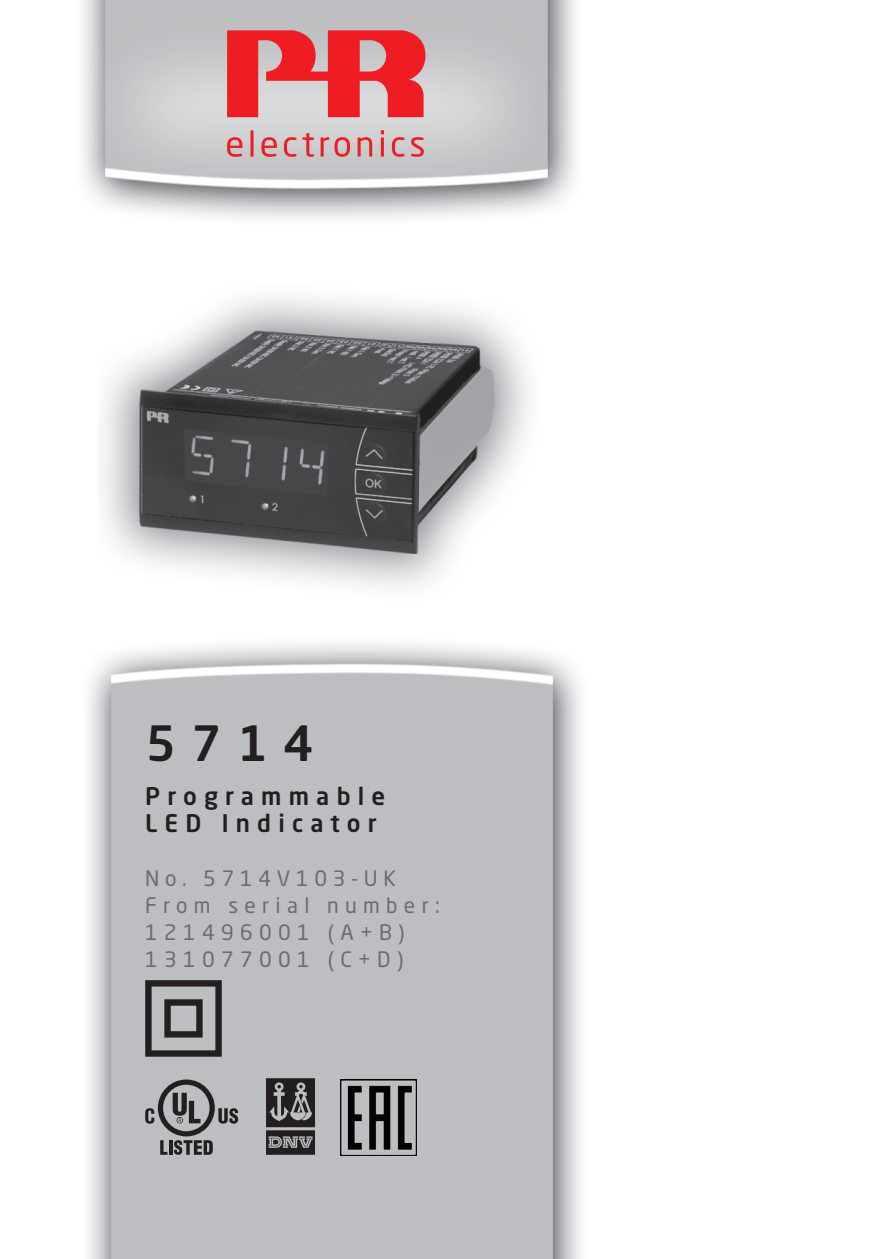
<style>
.page{position:relative;width:893px;height:1259px;background:#fff}
.page>*{position:absolute;margin:0;border:0;box-sizing:border-box;transform-origin:0 0}
.t1{font:500 48px "Neo Sans Pro";color:#231f20}
.t2{font:500 24px/27px "Neo Sans Pro";letter-spacing:.3em;color:#231f20}
.t3{font:21px/27px "Neo Sans Pro";letter-spacing:.3em;color:#6c6d70}
</style>
<div class="page">
<img style="left:103px;top:296px;width:427px;height:292px">
<img style="left:88px;top:643px;width:493px;height:616px">
<svg style="left:145px;top:980px;width:77px;height:76px;background:#79787a"></svg>
<svg style="left:145px;top:1079px;width:93px;height:75px;background:#919193"></svg>
<svg style="left:266px;top:1078px;width:49px;height:76px;background:#504d4f"></svg>
<img style="left:341px;top:1079px;width:76px;height:76px">
<img style="left:82px;top:0;width:494px;height:219px">
<svg style="left:227px;top:137px;width:15px;height:20px"></svg>
<svg style="left:250px;top:130px;width:4px;height:27px"></svg>
<svg style="left:261px;top:137px;width:16px;height:20px"></svg>
<svg style="left:284px;top:137px;width:12px;height:20px"></svg>
<svg style="left:302px;top:133px;width:12px;height:24px"></svg>
<svg style="left:321px;top:137px;width:29px;height:20px"></svg>
<svg style="left:358px;top:137px;width:14px;height:20px"></svg>
<svg style="left:381px;top:130px;width:3px;height:27px"></svg>
<svg style="left:392px;top:137px;width:12px;height:20px"></svg>
<svg style="left:411px;top:137px;width:13px;height:20px"></svg>
<svg style="left:227px;top:30px;width:199px;height:87px;background:#e35b60"></svg>
<h1 class="t1" style="left:146px;top:713px;width:169px">5714</h1>
<p class="t2" style="left:145px;top:782px;width:241px">Programmable<br>LED Indicator</p>
<p class="t3" style="left:145px;top:864px;width:296px">No. 5714V103-UK<br>From serial number:<br>121496001 (A+B)<br>131077001 (C+D)</p>
</div>
